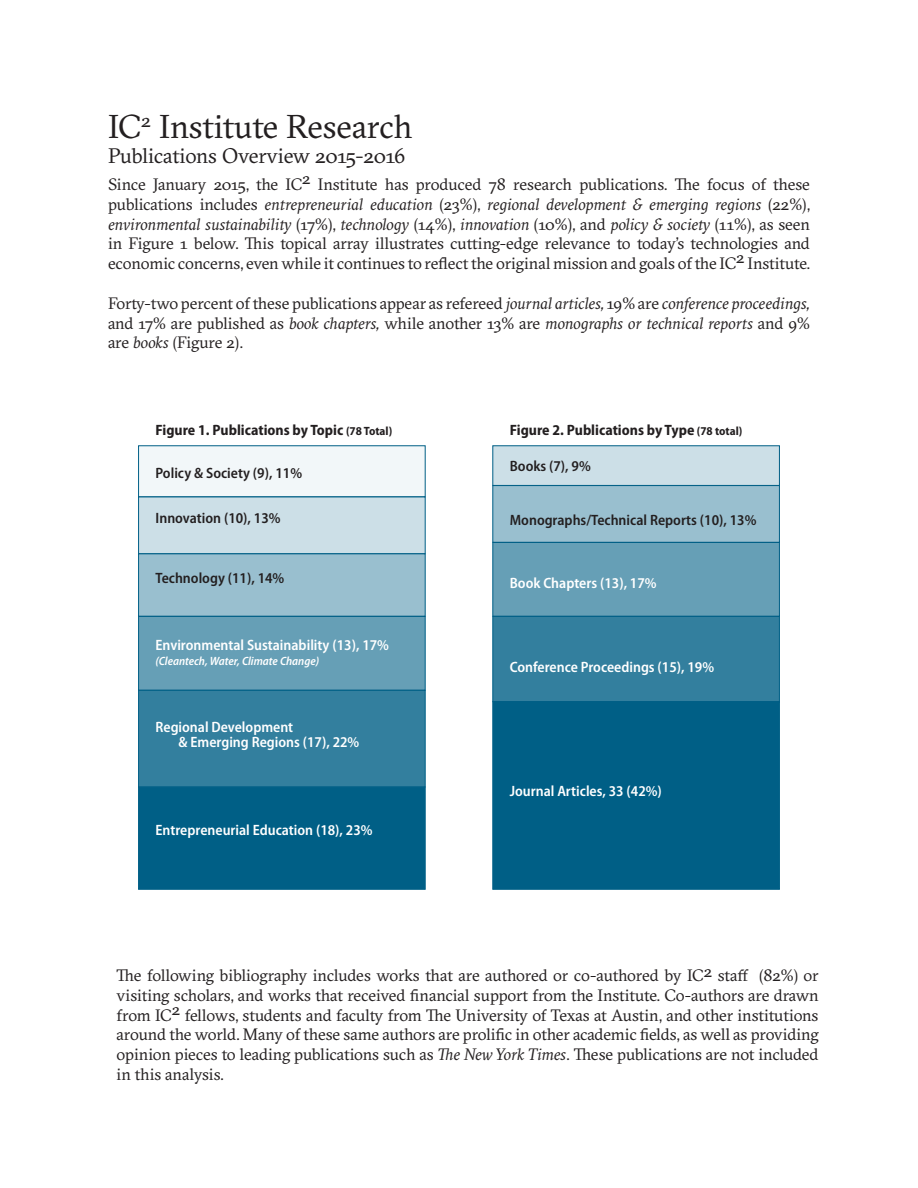
<style>
.page{position:relative;width:918px;height:1188px;background:#fff}
.page>*{position:absolute;margin:0;border:0;box-sizing:border-box;transform-origin:0 0}
.t1{font:33px "GT Sectra";letter-spacing:-.005em;color:#231f20}
.t2{font:21px "GT Sectra";letter-spacing:-.015em;color:#231f20}
.t3{font:16.5px/19.8px "GT Sectra";letter-spacing:-.005em;color:#231f20;text-align:justify}
.t4{font:600 semi-condensed 15px "Myriad Pro";color:#fff}
.t5{font:600 semi-condensed 15px "Myriad Pro";color:#231f20}
.t6{font:700 semi-condensed 15px "Myriad Pro";color:#231f20}
.t7{font:italic 600 semi-condensed 12px "Myriad Pro";color:#fff}
.s1{font-style:italic}
.s2{font-size:12px}
</style>
<div class="page">
<div style="left:138px;top:445px;width:288px;height:52px;background:#f2f7f9;border:1px solid #005f86"></div>
<div style="left:138px;top:497px;width:288px;height:57px;background:#ccdfe7;border:1px solid #005f86"></div>
<div style="left:138px;top:554px;width:288px;height:63px;background:#99bfcf"></div>
<div style="left:138px;top:616px;width:288px;height:75px;background:#669fb6;border:1px solid #005f86"></div>
<div style="left:138px;top:690px;width:288px;height:97px;background:#337f9e;border:1px solid #005f86"></div>
<div style="left:138px;top:787px;width:288px;height:103px;background:#005f86;border:1px solid #005f86"></div>
<div style="left:492px;top:445px;width:288px;height:41px;background:#ccdfe7"></div>
<div style="left:492px;top:485px;width:288px;height:58px;background:#99bfcf;border:1px solid #005f86"></div>
<div style="left:492px;top:542px;width:288px;height:75px;background:#669fb6;border:1px solid #005f86"></div>
<div style="left:492px;top:616px;width:288px;height:86px;background:#337f9e;border:1px solid #005f86"></div>
<div style="left:492px;top:701px;width:288px;height:189px;background:#005f86;border:1px solid #005f86"></div>
<p class="t1" style="left:108px;top:107px;width:306px">IC<sup>2</sup> Institute Research</p>
<p class="t2" style="left:108px;top:143px;width:299px">Publications Overview 2015-2016</p>
<p class="t3" style="left:108px;top:174px;width:704px">Since January 2015, the IC2 Institute has produced 78 research publications. The focus of these publications includes <span class="s1">entrepreneurial education</span> (23%), <span class="s1">regional development &amp; emerging regions</span> (22%), <span class="s1">environmental sustainability</span> (17%), <span class="s1">technology</span> (14%), <span class="s1">innovation</span> (10%), and <span class="s1">policy &amp; society</span> (11%), as seen in Figure 1 below. This topical array illustrates cutting-edge relevance to today’s technologies and economic concerns, even while it continues to reflect the original mission and goals of the IC2 Institute.</p>
<p class="t3" style="left:108px;top:293px;width:704px">Forty-two percent of these publications appear as refereed <span class="s1">journal articles,</span> 19% are <span class="s1">conference proceedings, </span>and 17% are published as <span class="s1">book chapters,</span> while another 13% are <span class="s1">monographs or technical reports</span> and 9% are <span class="s1">books</span> (Figure 2).</p>
<p class="t6" style="left:156px;top:420px;width:238px">Figure 1. Publications by Topic <span class="s2">(78 Total)</span></p>
<p class="t5" style="left:156px;top:464px;width:148px">Policy &amp; Society (9), 11%</p>
<p class="t5" style="left:156px;top:509px;width:127px">Innovation (10), 13%</p>
<p class="t5" style="left:156px;top:569px;width:130px">Technology (11), 14%</p>
<p class="t4" style="left:156px;top:635px;width:235px">Environmental Sustainability (13), 17%</p>
<p class="t7" style="left:156px;top:653px;width:165px">(Cleantech, Water, Climate Change)</p>
<p class="t4" style="left:156px;top:717px;width:139px">Regional Development</p>
<p class="t4" style="left:179px;top:732px;width:182px">&amp; Emerging Regions (17), 22%</p>
<p class="t4" style="left:156px;top:821px;width:219px">Entrepreneurial Education (18), 23%</p>
<p class="t6" style="left:510px;top:420px;width:234px">Figure 2. Publications by Type <span class="s2">(78 total)</span></p>
<p class="t5" style="left:510px;top:456px;width:83px">Books (7), 9%</p>
<p class="t5" style="left:510px;top:510px;width:248px">Monographs/Technical Reports (10), 13%</p>
<p class="t4" style="left:510px;top:573px;width:148px">Book Chapters (13), 17%</p>
<p class="t4" style="left:510px;top:657px;width:206px">Conference Proceedings (15), 19%</p>
<p class="t4" style="left:510px;top:782px;width:154px">Journal Articles, 33 (42%)</p>
<p class="t3" style="left:117px;top:965px;width:704px">The following bibliography includes works that are authored or co-authored by IC2 staff (82%) or visiting scholars, and works that received financial support from the Institute. Co-authors are drawn from IC2 fellows, students and faculty from The University of Texas at Austin, and other institutions around the world. Many of these same authors are prolific in other academic fields, as well as providing opinion pieces to leading publications such as <span class="s1">The New York Times</span>. These publications are not included in this analysis.</p>
</div>
